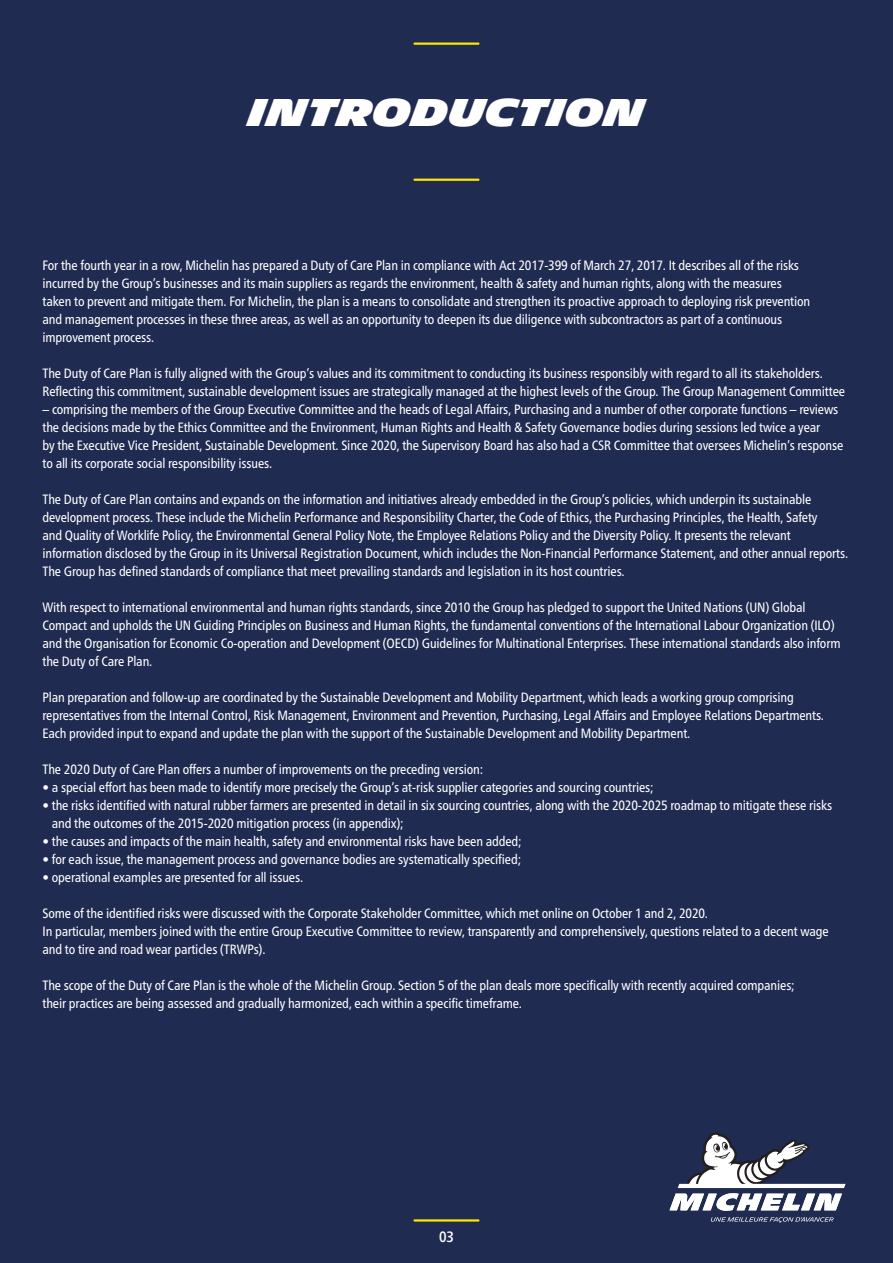
<style>
.page{position:relative;width:893px;height:1263px;background:#202b51}
.page>*{position:absolute;margin:0;border:0;box-sizing:border-box;transform-origin:0 0}
.t1{font:900 37.5px "Michelin Unit Titling";color:#fff}
.t2{font:500 condensed 15px "Frutiger Neue LTW1 G";color:#fff}
.t3{font:condensed 13.5px/18px "Frutiger Neue LTW1 G";letter-spacing:-.01em;color:#fff}
</style>
<div class="page">
<hr style="left:414px;top:179px;width:64px;height:2px;background:#fce500">
<hr style="left:414px;top:1219px;width:64px;height:2px;background:#fce500">
<hr style="left:414px;top:43px;width:64px;height:2px;background:#fce500">
<svg style="left:669px;top:1132px;width:177px;height:79px"></svg>
<svg style="left:711px;top:1217px;width:123px;height:6px"></svg>
<h1 class="t1" style="left:248px;top:91px;width:398px">INTRODUCTION</h1>
<p class="t3" style="left:43px;top:255px;width:769px">For the fourth year in a row, Michelin has prepared a Duty of Care Plan in compliance with Act 2017-399 of March 27, 2017. It describes all of the risks incurred by the Group’s businesses and its main suppliers as regards the environment, health &amp; safety and human rights, along with the measures taken to prevent and mitigate them. For Michelin, the plan is a means to consolidate and strengthen its proactive approach to deploying risk prevention and management processes in these three areas, as well as an opportunity to deepen its due diligence with subcontractors as part of a continuous improvement process.</p>
<p class="t3" style="left:43px;top:363px;width:804px">The Duty of Care Plan is fully aligned with the Group’s values and its commitment to conducting its business responsibly with regard to all its stakeholders.<br>Reflecting this commitment, sustainable development issues are strategically managed at the highest levels of the Group. The Group Management Committee</p>
<p class="t3" style="left:43px;top:399px;width:802px">– comprising the members of the Group Executive Committee and the heads of Legal Affairs, Purchasing and a number of other corporate functions – reviews the decisions made by the Ethics Committee and the Environment, Human Rights and Health &amp; Safety Governance bodies during sessions led twice a year<br>by the Executive Vice President, Sustainable Development. Since 2020, the Supervisory Board has also had a CSR Committee that oversees Michelin’s response to all its corporate social responsibility issues.</p>
<p class="t3" style="left:43px;top:489px;width:807px">The Duty of Care Plan contains and expands on the information and initiatives already embedded in the Group’s policies, which underpin its sustainable development process. These include the Michelin Performance and Responsibility Charter, the Code of Ethics, the Purchasing Principles, the Health, Safety<br>and Quality of Worklife Policy, the Environmental General Policy Note, the Employee Relations Policy and the Diversity Policy. It presents the relevant information disclosed by the Group in its Universal Registration Document, which includes the Non-Financial Performance Statement, and other annual reports.<br>The Group has defined standards of compliance that meet prevailing standards and legislation in its host countries.</p>
<p class="t3" style="left:43px;top:597px;width:799px">With respect to international environmental and human rights standards, since 2010 the Group has pledged to support the United Nations (UN) Global Compact and upholds the UN Guiding Principles on Business and Human Rights, the fundamental conventions of the International Labour Organization (ILO) and the Organisation for Economic Co-operation and Development (OECD) Guidelines for Multinational Enterprises. These international standards also inform the Duty of Care Plan.</p>
<p class="t3" style="left:43px;top:687px;width:783px">Plan preparation and follow-up are coordinated by the Sustainable Development and Mobility Department, which leads a working group comprising representatives from the Internal Control, Risk Management, Environment and Prevention, Purchasing, Legal Affairs and Employee Relations Departments.<br>Each provided input to expand and update the plan with the support of the Sustainable Development and Mobility Department.</p>
<p class="t3" style="left:43px;top:759px;width:442px">The 2020 Duty of Care Plan offers a number of improvements on the preceding version:</p>
<p class="t3" style="left:43px;top:777px;width:613px">• a special effort has been made to identify more precisely the Group’s at-risk supplier categories and sourcing countries;</p>
<p class="t3" style="left:52px;top:795px;width:782px;text-indent:-9px">• the risks identified with natural rubber farmers are presented in detail in six sourcing countries, along with the 2020-2025 roadmap to mitigate these risks and the outcomes of the 2015-2020 mitigation process (in appendix);</p>
<p class="t3" style="left:43px;top:831px;width:481px">• the causes and impacts of the main health, safety and environmental risks have been added;</p>
<p class="t3" style="left:43px;top:849px;width:480px">• for each issue, the management process and governance bodies are systematically specified;</p>
<p class="t3" style="left:43px;top:867px;width:262px">• operational examples are presented for all issues.</p>
<p class="t3" style="left:43px;top:903px;width:788px">Some of the identified risks were discussed with the Corporate Stakeholder Committee, which met online on October 1 and 2, 2020.<br>In particular, members joined with the entire Group Executive Committee to review, transparently and comprehensively, questions related to a decent wage and to tire and road wear particles (TRWPs).</p>
<p class="t3" style="left:43px;top:975px;width:754px">The scope of the Duty of Care Plan is the whole of the Michelin Group. Section 5 of the plan deals more specifically with recently acquired companies; their practices are being assessed and gradually harmonized, each within a specific timeframe.</p>
<p class="t2" style="left:439px;top:1226px;width:16px">03</p>
</div>
